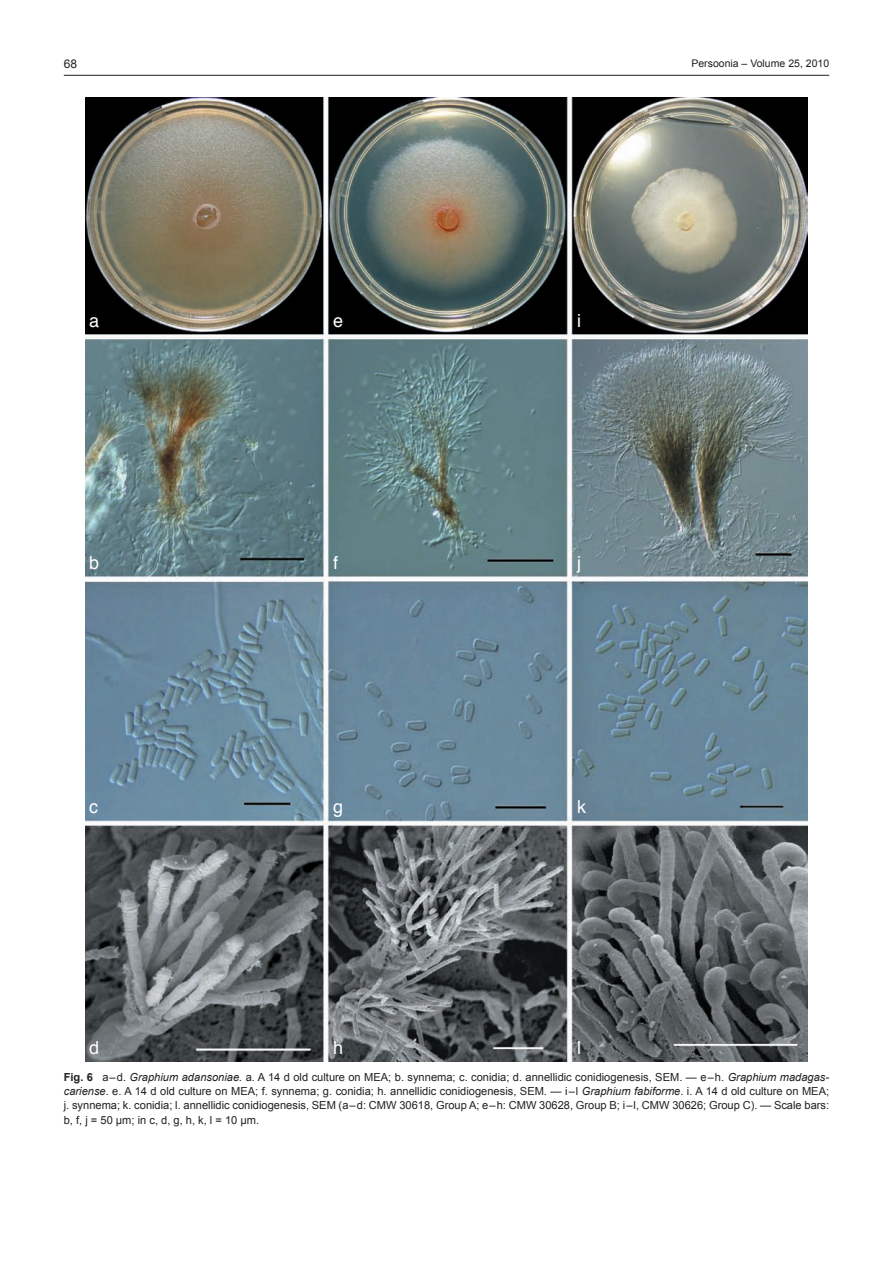
<style>
.page{position:relative;width:893px;height:1263px;background:#fff}
.page>*{position:absolute;margin:0;border:0;box-sizing:border-box;transform-origin:0 0}
.t1{font:18px "Helvetica";color:#fff}
.t2{font:12px "Arial";color:#231f20}
.t3{font:11.1px/14.4px "Arial";color:#231f20;text-align:justify}
.t4{font:10.5px "Arial";color:#231f20}
.s1{font-weight:700}
.s2{font-style:italic}
</style>
<div class="page">
<hr style="left:64px;top:75px;width:765px;height:1px;background:#231f20">
<img style="left:85px;top:98px;width:723px;height:964px">
<p class="t2" style="left:64px;top:57px;width:15px">68</p>
<p class="t4" style="left:691px;top:57px;width:139px">Persoonia – Volume 25, 2010</p>
<h1 class="t1" style="left:89px;top:306px;width:12px">a</h1>
<h1 class="t1" style="left:333px;top:306px;width:12px">e</h1>
<h1 class="t1" style="left:577px;top:306px;width:5px">i</h1>
<h1 class="t1" style="left:89px;top:547px;width:12px">b</h1>
<h1 class="t1" style="left:333px;top:547px;width:7px">f</h1>
<h1 class="t1" style="left:577px;top:547px;width:5px">j</h1>
<h1 class="t1" style="left:89px;top:791px;width:11px">c</h1>
<h1 class="t1" style="left:333px;top:791px;width:12px">g</h1>
<h1 class="t1" style="left:577px;top:791px;width:10px">k</h1>
<h1 class="t1" style="left:89px;top:1032px;width:12px">d</h1>
<h1 class="t1" style="left:333px;top:1032px;width:12px">h</h1>
<h1 class="t1" style="left:577px;top:1032px;width:5px">l</h1>
<p class="t3" style="left:64px;top:1069px;width:767px"><span class="s1">Fig. 6</span> a–d. <span class="s2">Graphium adansoniae.</span> a. A 14 d old culture on MEA; b. synnema; c. conidia; d. annellidic conidiogenesis, SEM. — e–h. <span class="s2">Graphium madagas&shy;cariense</span>. e. A 14 d old culture on MEA; f. synnema; g. conidia; h. annellidic conidiogenesis, SEM. — i–l <span class="s2">Graphium fabiforme</span>. i. A 14 d old culture on MEA; j. synnema; k. conidia; l. annellidic conidiogenesis, SEM (a–d: CMW 30618, Group A; e–h: CMW 30628, Group B; i–l, CMW 30626; Group C). — Scale bars: b, f, j = 50 µm; in c, d, g, h, k, l = 10 µm.</p>
</div>
